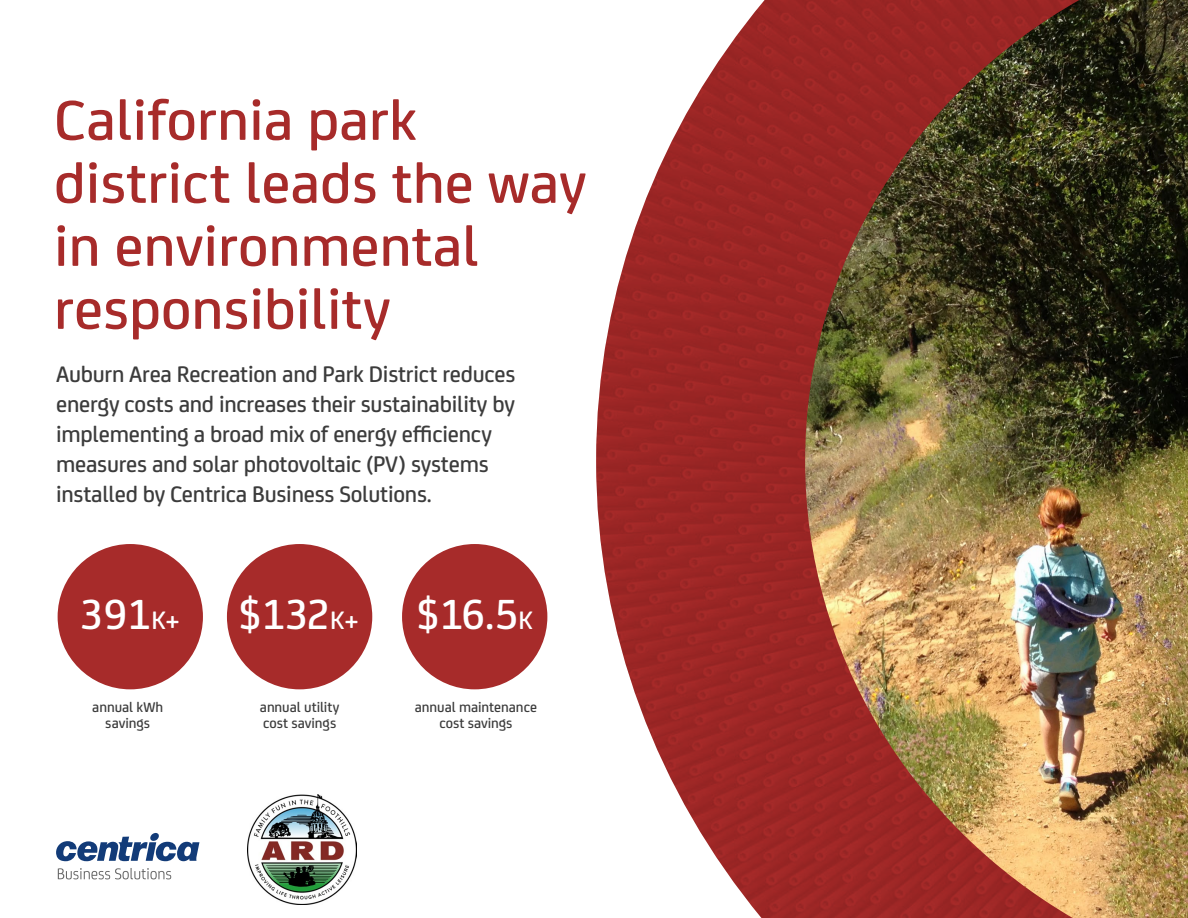
<style>
.page{position:relative;width:1188px;height:918px;background:#fff}
.page>*{position:absolute;margin:0;border:0;box-sizing:border-box;transform-origin:0 0}
.t1{font:500 60px/63px "FS Joey Pro";color:#a72b2a;scale:1.04 1}
.t2{font:500 45px "FS Joey Pro";letter-spacing:-.025em;color:#fff}
.t3{font:500 24px/30px "FS Joey Pro";letter-spacing:-.01em;color:#3c3c3c}
.t4{font:500 15px/16.5px "FS Joey Pro";letter-spacing:-.005em;color:#3c3c3c;text-align:center}
.s1{font-size:27px}
</style>
<div class="page">
<img style="left:1079px;top:1px;width:109px;height:917px">
<img style="left:596px;top:0;width:483px;height:918px">
<div style="left:227px;top:544px;width:145px;height:145px;background:#a72b2a;border-radius:50%"></div>
<div style="left:58px;top:544px;width:145px;height:145px;background:#a72b2a;border-radius:50%"></div>
<div style="left:402px;top:544px;width:145px;height:145px;background:#a72b2a;border-radius:50%"></div>
<svg style="left:56px;top:833px;width:143px;height:28px"></svg>
<svg style="left:58px;top:868px;width:113px;height:11px"></svg>
<img style="left:248px;top:795px;width:108px;height:109px">
<h1 class="t1" style="left:54px;top:85px;width:514px">California park district leads the way in environmental responsibility</h1>
<p class="t3" style="left:56px;top:358px;width:461px">Auburn Area Recreation and Park District reduces energy costs and increases their sustainability by implementing a broad mix of energy efficiency measures and solar photovoltaic (PV) systems installed by Centrica Business Solutions.</p>
<h2 class="t2" style="left:80px;top:582px;width:102px">391<span class="s1">K+</span></h2>
<h2 class="t2" style="left:238px;top:582px;width:122px">$132<span class="s1">K+</span></h2>
<h2 class="t2" style="left:416px;top:582px;width:118px">$16.5<span class="s1">K</span></h2>
<p class="t4" style="left:92px;top:698px;width:72px">annual kWh savings</p>
<p class="t4" style="left:260px;top:698px;width:81px;text-align:left">annual utility cost savings</p>
<p class="t4" style="left:415px;top:698px;width:124px">annual maintenance cost savings</p>
</div>
